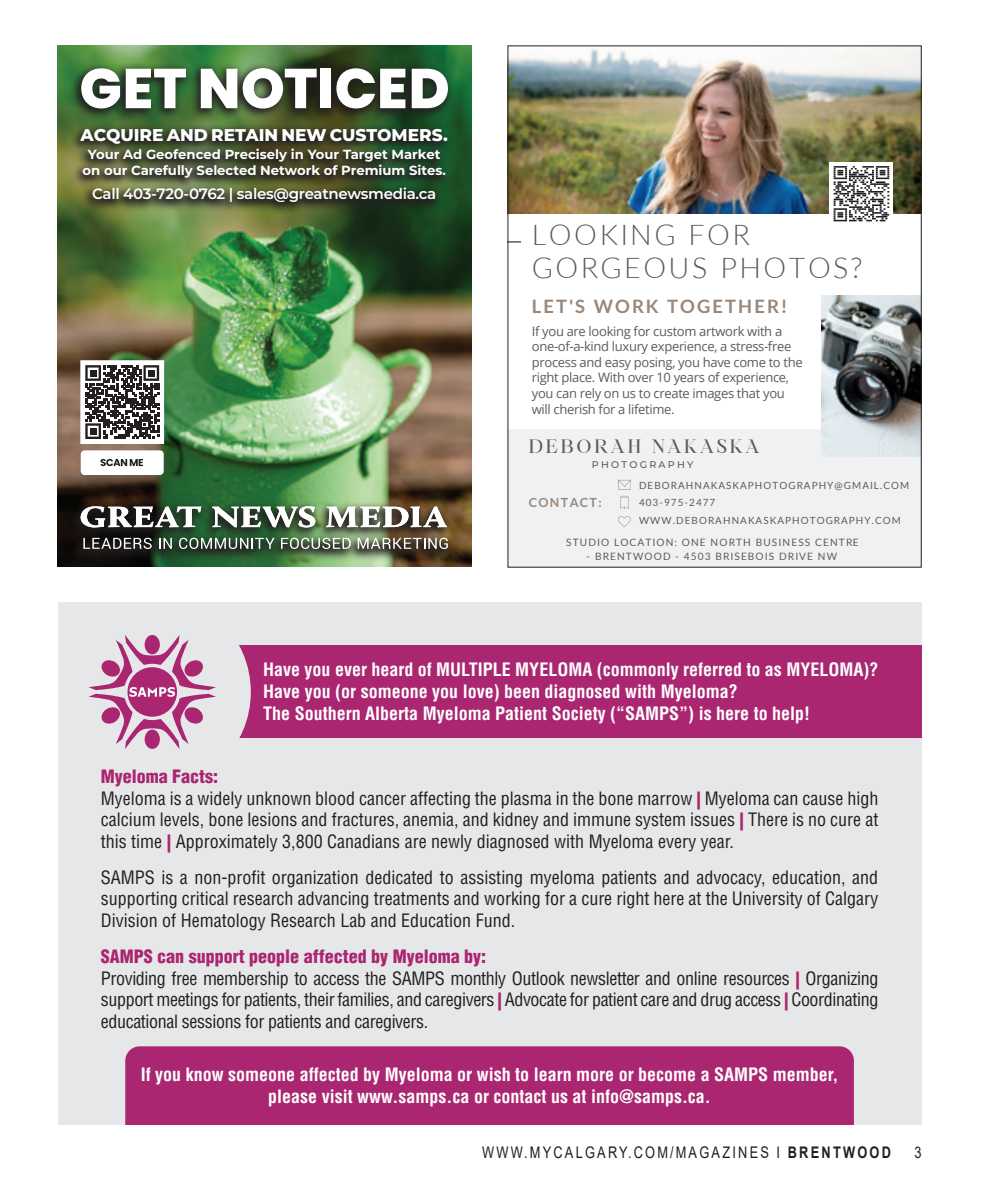
<style>
.page{position:relative;width:990px;height:1188px;background:#fff}
.page>*{position:absolute;margin:0;border:0;box-sizing:border-box;transform-origin:0 0}
.t1{font:800 56px "Poppins";color:#fff}
.t2{font:300 28.6px/33px "Lato";letter-spacing:.085em;color:#5b5b5e}
.t3{font:700 18.4px "Lato";letter-spacing:.11em;color:#98887c}
.t4{font:18.4px "Maharlika";letter-spacing:.145em;color:#5b5b5e}
.t5{font:condensed 18px/21.6px "Helvetica LT Std";color:#231f20}
.t6{font:700 condensed 18px/21.6px "Helvetica LT Std";color:#fff}
.t7{font:condensed 18px/21.6px "Helvetica LT Std";letter-spacing:-.02em;color:#231f20}
.t8{font:800 17px "Montserrat";color:#fff}
.t9{font:16px "Arial";letter-spacing:.175em;color:#231f20;scale:.8 1}
.t10{font:600 15px "Montserrat";letter-spacing:-.02em;color:#fff}
.t11{font:700 13.2px/16px "Montserrat";color:#fff;text-align:center}
.t12{font:13px/15.6px "Open Sans";letter-spacing:-.025em;color:#5b5b5e}
.t13{font:700 12.6px "Lato";letter-spacing:.105em;color:#98887c}
.t14{font:10.2px "Lato";letter-spacing:.11em;color:#5b5b5e}
.t15{font:9.8px/17.2px "Lato";letter-spacing:.105em;color:#5b5b5e}
.t16{font:500 9.6px "Montserrat";letter-spacing:.23em;color:#5b5b5e}
.s1{font-weight:900;color:#aa2671}
.s2{font-weight:700}
</style>
<div class="page">
<img style="left:510px;top:48px;width:410px;height:166px">
<div style="left:508px;top:429px;width:414px;height:139px;background:#f0f1f2"></div>
<img style="left:821px;top:296px;width:99px;height:160px">
<svg style="left:830px;top:162px;width:63px;height:60px"></svg>
<svg style="left:510px;top:241px;width:11px;height:2px"></svg>
<svg style="left:618px;top:480px;width:13px;height:10px"></svg>
<svg style="left:620px;top:496px;width:9px;height:13px"></svg>
<svg style="left:618px;top:516px;width:13px;height:11px"></svg>
<div style="left:58px;top:603px;width:864px;height:522px;background:#e6e7e9"></div>
<div style="left:226px;top:646px;width:696px;height:92px;background:#aa2671"></div>
<svg style="left:226px;top:646px;width:25px;height:92px"></svg>
<div style="left:125px;top:1046px;width:729px;height:79px;background:#aa2671"></div>
<svg style="left:89px;top:635px;width:127px;height:114px"></svg>
<img style="left:58px;top:45px;width:414px;height:522px">
<div style="left:81px;top:361px;width:83px;height:82px;background:#fff"></div>
<svg style="left:85px;top:365px;width:74px;height:74px"></svg>
<div style="left:90px;top:370px;width:7px;height:6px;background:#231f20"></div>
<div style="left:148px;top:370px;width:7px;height:6px;background:#231f20"></div>
<div style="left:90px;top:428px;width:7px;height:7px;background:#231f20"></div>
<div style="left:81px;top:450px;width:83px;height:25px;background:#fff;border-radius:4px"></div>
<svg style="left:101px;top:459px;width:42px;height:7px"></svg>
<img style="left:69px;top:500px;width:386px;height:62px">
<svg style="left:83px;top:538px;width:69px;height:11px"></svg>
<svg style="left:159px;top:538px;width:13px;height:11px"></svg>
<svg style="left:179px;top:538px;width:96px;height:11px"></svg>
<svg style="left:281px;top:538px;width:70px;height:11px"></svg>
<svg style="left:358px;top:538px;width:90px;height:11px"></svg>
<svg style="left:81px;top:506px;width:120px;height:21px"></svg>
<svg style="left:212px;top:506px;width:103px;height:21px"></svg>
<svg style="left:326px;top:506px;width:121px;height:21px"></svg>
<svg style="left:69px;top:123px;width:385px;height:92px"></svg>
<svg style="left:69px;top:62px;width:386px;height:60px"></svg>
<p class="t1" style="left:79px;top:56px;width:372px">GET NOTICED</p>
<p class="t8" style="left:81px;top:122px;width:369px">ACQUIRE AND RETAIN NEW CUSTOMERS.</p>
<p class="t11" style="left:83px;top:145px;width:365px">Your Ad Geofenced Precisely in Your Target Market on our Carefully Selected Network of Premium Sites.</p>
<p class="t10" style="left:92px;top:183px;width:346px">Call 403-720-0762 | sales@greatnewsmedia.ca</p>
<h2 class="t2" style="left:532px;top:218px;width:331px">LOOKING FOR<br>GORGEOUS PHOTOS?</h2>
<p class="t3" style="left:532px;top:296px;width:257px">LET'S WORK TOGETHER!</p>
<p class="t12" style="left:532px;top:323px;width:272px">If you are looking for custom artwork with a one-of-a-kind luxury experience, a stress-free process and easy posing, you have come to the right place. With over 10 years of experience, you can rely on us to create images that you will cherish for a lifetime.</p>
<p class="t4" style="left:529px;top:435px;width:232px">DEBORAH NAKASKA</p>
<p class="t16" style="left:592px;top:458px;width:103px">PHOTOGRAPHY</p>
<p class="t13" style="left:529px;top:495px;width:75px">CONTACT:</p>
<p class="t15" style="left:639px;top:477px;width:272px">DEBORAHNAKASKAPHOTOGRAPHY@GMAIL.COM<br>403-975-2477<br>WWW.DEBORAHNAKASKAPHOTOGRAPHY.COM</p>
<p class="t14" style="left:566px;top:536px;width:294px">STUDIO LOCATION: ONE NORTH BUSINESS CENTRE</p>
<p class="t14" style="left:586px;top:550px;width:252px">- BRENTWOOD - 4503 BRISEBOIS DRIVE NW</p>
<p class="t6" style="left:263px;top:659px;width:617px">Have you ever heard of MULTIPLE MYELOMA (commonly referred to as MYELOMA)?<br>Have you (or someone you love) been diagnosed with Myeloma?<br>The Southern Alberta Myeloma Patient Society (“SAMPS”) is here to help!</p>
<p class="t5" style="left:101px;top:765px;width:779px"><span class="s1">Myeloma Facts:<br></span>Myeloma is a widely unknown blood cancer affecting the plasma in the bone marrow <span class="s1">|</span> Myeloma can cause high calcium levels, bone lesions and fractures, anemia, and kidney and immune system issues <span class="s1">|</span> There is no cure at this time <span class="s1">|</span> Approximately 3,800 Canadians are newly diagnosed with Myeloma every year.</p>
<p class="t5" style="left:101px;top:866px;width:779px;text-align:justify">SAMPS is a non-profit organization dedicated to assisting myeloma patients and advocacy, education, and supporting critical research advancing treatments and working for a cure right here at the University of Calgary Division of Hematology Research Lab and Education Fund.</p>
<p class="t7" style="left:101px;top:945px;width:779px"><span class="s1">SAMPS can support people affected by Myeloma by:<br></span>Providing free membership to access the SAMPS monthly Outlook newsletter and online resources <span class="s1">|</span> Organizing support meetings for patients, their families, and caregivers <span class="s1">|</span> Advocate for patient care and drug access <span class="s1">|</span> Coordinating educational sessions for patients and caregivers.</p>
<p class="t6" style="left:141px;top:1063px;width:699px;text-align:center">If you know someone affected by Myeloma or wish to learn more or become a SAMPS member, please visit www.samps.ca or contact us at info@samps.ca.</p>
<p class="t9" style="left:482px;top:1141px;width:513px">WWW.MYCALGARY.COM/MAGAZINES I <span class="s2">BRENTWOOD</span></p>
<p class="t9" style="left:914px;top:1141px;width:10px">3</p>
</div>
